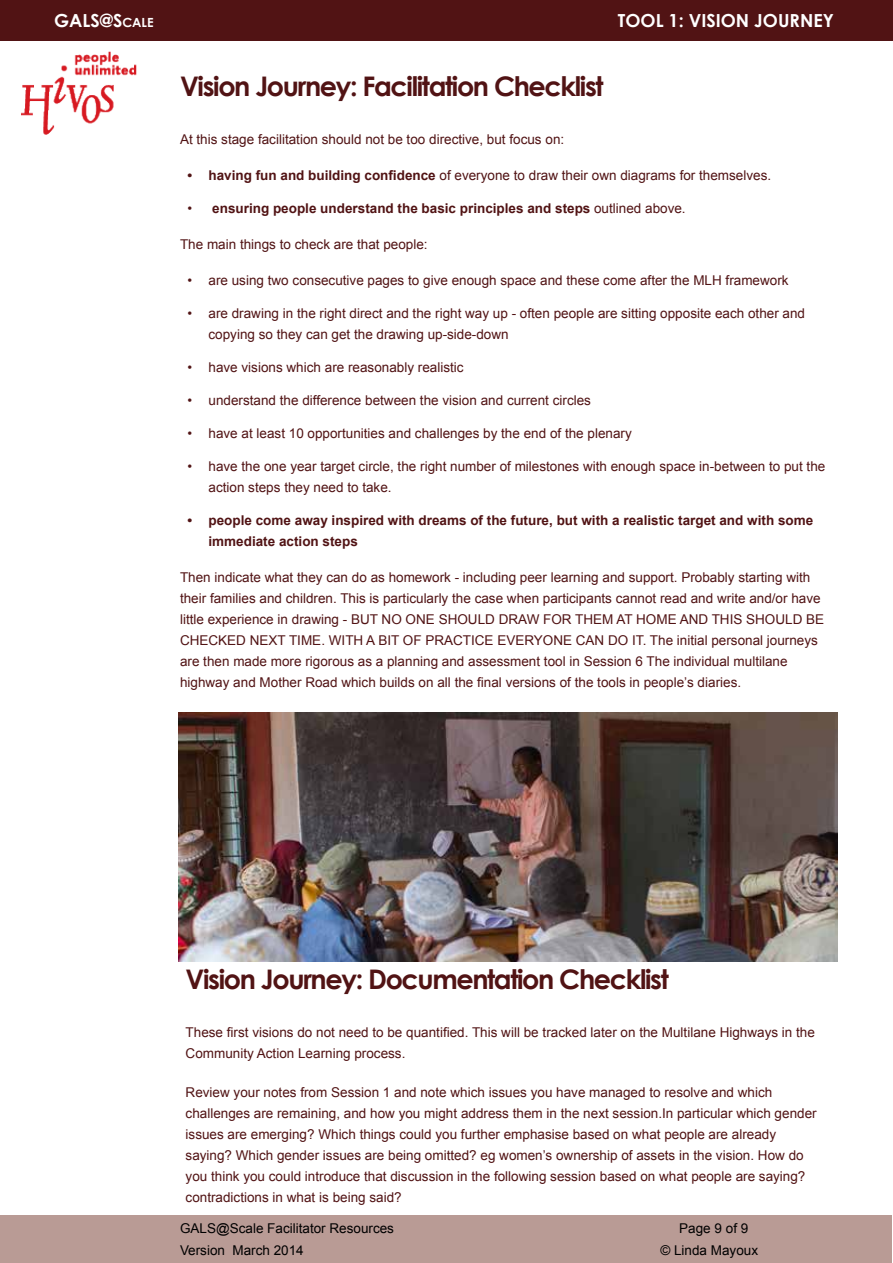
<style>
.page{position:relative;width:893px;height:1263px;background:#fff}
.page>*{position:absolute;margin:0;border:0;box-sizing:border-box;transform-origin:0 0}
.t1{font:700 27px "Century Gothic";letter-spacing:-.05em;color:#511314}
.t2{font:700 18px "Century Gothic";color:#fff}
.t3{font:13.5px/21px "Arial";color:#511314}
.t4{font:700 13.5px/21px "Arial";color:#511314}
.t5{font:13.5px "Arial";color:#000}
.s1{font-size:12.6px}
.s2{font-weight:700}
.s3{font-weight:400}
</style>
<div class="page">
<img style="left:22px;top:52px;width:115px;height:82px">
<div style="left:0;top:1215px;width:891px;height:48px;background:#b99b95"></div>
<div style="left:0;top:0;width:893px;height:40px;background:#511314"></div>
<img style="left:178px;top:713px;width:659px;height:248px">
<h2 class="t2" style="left:54px;top:7px;width:101px">GALS@S<span class="s1">CAL E</span></h2>
<h2 class="t2" style="left:618px;top:7px;width:217px">TOOL 1: VISION JOURNEY</h2>
<h1 class="t1" style="left:180px;top:66px;width:425px">Vision Journey: Facilitation Checklist</h1>
<p class="t3" style="left:180px;top:129px;width:386px">At this stage facilitation should not be too directive, but focus on:</p>
<p class="t3" style="left:188px;top:165px;width:585px"><span class="s2">• having fun and building confidence</span> of everyone to draw their own diagrams for themselves.</p>
<p class="t4" style="left:188px;top:198px;width:500px"><span class="s3">•</span> ensuring people understand the basic principles and steps <span class="s3">outlined above.</span></p>
<p class="t3" style="left:180px;top:234px;width:249px">The main things to check are that people:</p>
<p class="t3" style="left:188px;top:270px;width:603px">• are using two consecutive pages to give enough space and these come after the MLH framework</p>
<p class="t3" style="left:209px;top:303px;width:598px;text-indent:-21px">• are drawing in the right direct and the right way up - often people are sitting opposite each other and copying so they can get the drawing up-side-down</p>
<p class="t3" style="left:188px;top:357px;width:278px">• have visions which are reasonably realistic</p>
<p class="t3" style="left:188px;top:390px;width:405px">• understand the difference between the vision and current circles</p>
<p class="t3" style="left:188px;top:423px;width:446px">• have at least 10 opportunities and challenges by the end of the plenary</p>
<p class="t3" style="left:209px;top:456px;width:618px;text-indent:-21px">• have the one year target circle, the right number of milestones with enough space in-between to put the action steps they need to take.</p>
<p class="t4" style="left:209px;top:510px;width:606px;text-indent:-21px">• people come away inspired with dreams of the future, but with a realistic target and with some immediate action steps</p>
<p class="t3" style="left:180px;top:567px;width:646px">Then indicate what they can do as homework - including peer learning and support. Probably starting with their families and children. This is particularly the case when participants cannot read and write and/or have little experience in drawing - BUT NO ONE SHOULD DRAW FOR THEM AT HOME AND THIS SHOULD BE CHECKED NEXT TIME. WITH A BIT OF PRACTICE EVERYONE CAN DO IT. The initial personal journeys are then made more rigorous as a planning and assessment tool in Session 6 The individual multilane highway and Mother Road which builds on all the final versions of the tools in people’s diaries.</p>
<h1 class="t1" style="left:186px;top:958px;width:485px">Vision Journey: Documentation Checklist</h1>
<p class="t3" style="left:186px;top:1021px;width:631px">These first visions do not need to be quantified. This will be tracked later on the Multilane Highways in the<br>Community Action Learning process.</p>
<p class="t3" style="left:186px;top:1081px;width:633px">Review your notes from Session 1 and note which issues you have managed to resolve and which challenges are remaining, and how you might address them in the next session.In particular which gender issues are emerging? Which things could you further emphasise based on what people are already saying? Which gender issues are being omitted? eg women’s ownership of assets in the vision. How do you think you could introduce that discussion in the following session based on what people are saying? contradictions in what is being said?</p>
<p class="t5" style="left:180px;top:1219px;width:216px">GALS@Scale Facilitator Resources</p>
<p class="t5" style="left:679px;top:1219px;width:71px">Page 9 of 9</p>
<p class="t5" style="left:180px;top:1240px;width:125px">Version March 2014</p>
<p class="t5" style="left:660px;top:1240px;width:99px">© Linda Mayoux</p>
</div>
